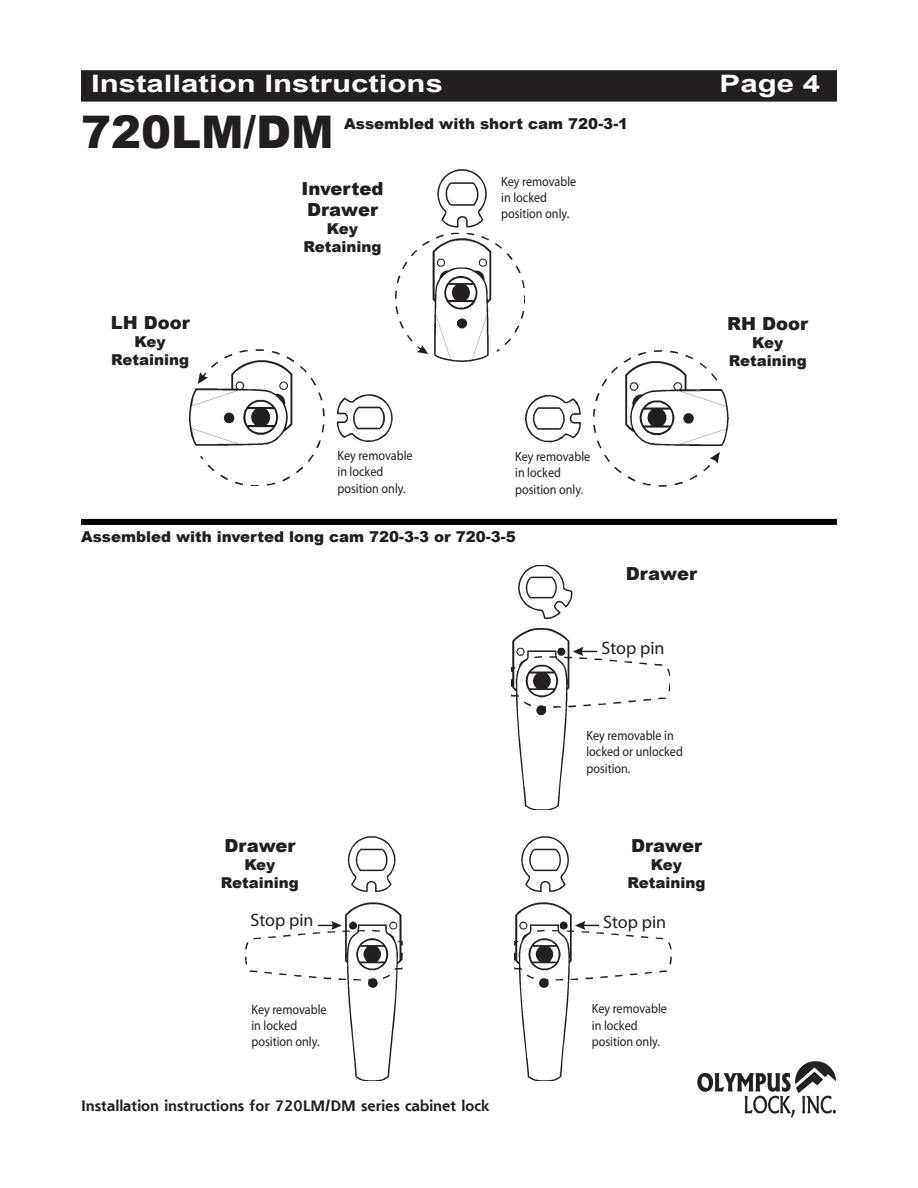
<style>
.page{position:relative;width:918px;height:1188px;background:#fff}
.page>*{position:absolute;margin:0;border:0;box-sizing:border-box;transform-origin:0 0}
._01_Title{font:900 45px "Arial";color:#231f20}
.t1{font:700 24px "Arial";color:#fff;scale:1.3 1}
.t2{font:900 18px "Arial";color:#231f20}
.t3{font:18px "Myriad Pro";color:#231f20}
.t4{font:900 15px "Arial";color:#231f20}
.t5{font:700 15px "Shannon ATT";color:#231f20}
.t6{font:13.5px/16.2px "Myriad Pro";color:#231f20;scale:.9 1}
</style>
<div class="page">
<img style="left:512px;top:565px;width:158px;height:245px">
<img style="left:246px;top:836px;width:156px;height:245px">
<img style="left:514px;top:836px;width:157px;height:245px">
<img style="left:395px;top:170px;width:130px;height:191px">
<img style="left:190px;top:350px;width:202px;height:136px">
<img style="left:526px;top:351px;width:202px;height:135px">
<div style="left:82px;top:72px;width:754px;height:28px;background:#231f20"></div>
<div style="left:81px;top:70px;width:756px;height:32px;border:3px solid #231f20"></div>
<div style="left:81px;top:519px;width:756px;height:6px;background:#000"></div>
<img style="left:697px;top:1061px;width:140px;height:57px">
<p class="t1" style="left:91px;top:68px;width:272px">Installation Instructions</p>
<p class="t1" style="left:720px;top:68px;width:79px">Page 4</p>
<p class="_01_Title" style="left:81px;top:99px;width:254px">720LM/DM</p>
<p class="t4" style="left:344px;top:112px;width:286px">Assembled with short cam 720-3-1</p>
<p class="t2" style="left:111px;top:309px;width:81px">LH Door</p>
<p class="t4" style="left:135px;top:331px;width:33px">Key</p>
<p class="t4" style="left:111px;top:349px;width:79px">Retaining</p>
<p class="t2" style="left:302px;top:175px;width:83px">Inverted</p>
<p class="t2" style="left:307px;top:197px;width:73px">Drawer</p>
<p class="t4" style="left:327px;top:218px;width:33px">Key</p>
<p class="t4" style="left:304px;top:236px;width:79px">Retaining</p>
<p class="t6" style="left:501px;top:173px;width:85px">Key removable in locked position only.</p>
<p class="t2" style="left:727px;top:310px;width:82px">RH Door</p>
<p class="t4" style="left:752px;top:332px;width:33px">Key</p>
<p class="t4" style="left:729px;top:350px;width:79px">Retaining</p>
<p class="t6" style="left:338px;top:447px;width:85px">Key removable in locked position only.</p>
<p class="t6" style="left:515px;top:448px;width:85px">Key removable in locked position only.</p>
<p class="t4" style="left:81px;top:526px;width:436px">Assembled with inverted long cam 720-3-3 or 720-3-5</p>
<p class="t2" style="left:224px;top:832px;width:73px">Drawer</p>
<p class="t4" style="left:244px;top:854px;width:33px">Key</p>
<p class="t4" style="left:221px;top:872px;width:79px">Retaining</p>
<p class="t3" style="left:251px;top:909px;width:65px">Stop pin</p>
<p class="t6" style="left:251px;top:1001px;width:85px">Key removable in locked position only.</p>
<p class="t5" style="left:81px;top:1097px;width:410px">Installation instructions for 720LM/DM series cabinet lock</p>
<p class="t2" style="left:626px;top:560px;width:73px">Drawer</p>
<p class="t3" style="left:602px;top:637px;width:65px">Stop pin</p>
<p class="t6" style="left:586px;top:727px;width:109px">Key removable in locked or unlocked position.</p>
<p class="t2" style="left:631px;top:832px;width:73px">Drawer</p>
<p class="t4" style="left:651px;top:854px;width:33px">Key</p>
<p class="t4" style="left:628px;top:872px;width:79px">Retaining</p>
<p class="t3" style="left:603px;top:911px;width:65px">Stop pin</p>
<p class="t6" style="left:592px;top:1001px;width:85px">Key removable in locked position only.</p>
</div>
